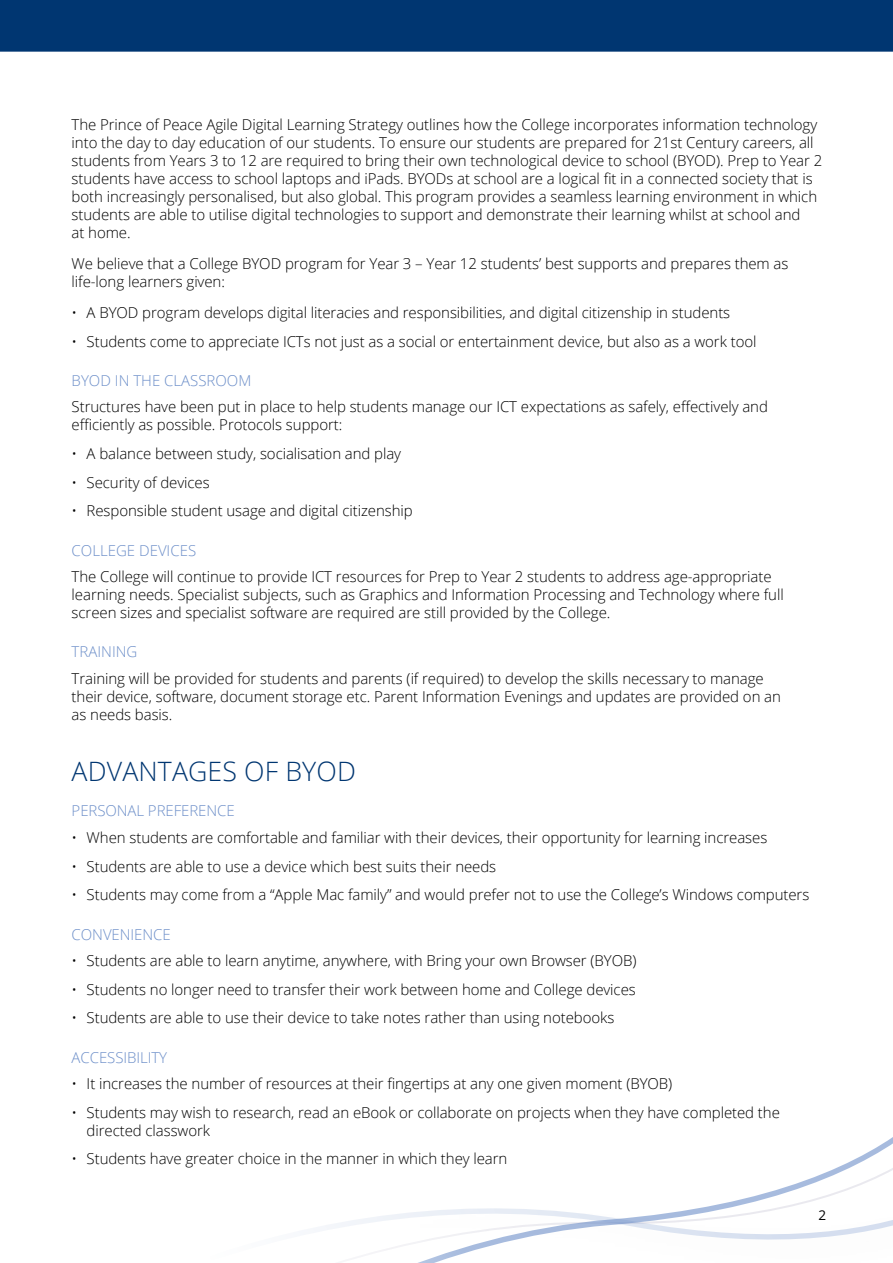
<style>
.page{position:relative;width:893px;height:1263px;background:#fff}
.page>*{position:absolute;margin:0;border:0;box-sizing:border-box;transform-origin:0 0}
.t1{font:300 26.7px "Open Sans";letter-spacing:.005em;color:#003671}
.t2{font:300 15px/18px "Open Sans";letter-spacing:-.005em;color:#000}
.t3{font:300 15px "Open Sans";letter-spacing:-.005em;color:#6d8fc9}
.t4{font:13.5px "Open Sans";color:#000}
</style>
<div class="page">
<svg style="left:325px;top:1137px;width:568px;height:126px"></svg>
<div style="left:0;top:0;width:893px;height:52px;background:#003671"></div>
<p class="t2" style="left:72px;top:116px;width:752px">The Prince of Peace Agile Digital Learning Strategy outlines how the College incorporates information technology into the day to day education of our students. To ensure our students are prepared for 21st Century careers, all students from Years 3 to 12 are required to bring their own technological device to school (BYOD). Prep to Year 2 students have access to school laptops and iPads. BYODs at school are a logical fit in a connected society that is both increasingly personalised, but also global. This program provides a seamless learning environment in which students are able to utilise digital technologies to support and demonstrate their learning whilst at school and<br>at home.</p>
<p class="t2" style="left:72px;top:254px;width:718px">We believe that a College BYOD program for Year 3 – Year 12 students’ best supports and prepares them as life-long learners given:</p>
<p class="t2" style="left:72px;top:303px;width:660px">• A BYOD program develops digital literacies and responsibilities, and digital citizenship in students</p>
<p class="t2" style="left:72px;top:332px;width:686px">• Students come to appreciate ICTs not just as a social or entertainment device, but also as a work tool</p>
<p class="t3" style="left:72px;top:370px;width:181px">BYOD IN THE CLASSROOM</p>
<p class="t2" style="left:72px;top:397px;width:698px">Structures have been put in place to help students manage our ICT expectations as safely, effectively and efficiently as possible. Protocols support:</p>
<p class="t2" style="left:72px;top:444px;width:331px">• A balance between study, socialisation and play</p>
<p class="t2" style="left:72px;top:473px;width:140px">• Security of devices</p>
<p class="t2" style="left:72px;top:501px;width:343px">• Responsible student usage and digital citizenship</p>
<p class="t3" style="left:72px;top:540px;width:126px">COLLEGE DEVICES</p>
<p class="t2" style="left:72px;top:567px;width:714px">The College will continue to provide ICT resources for Prep to Year 2 students to address age-appropriate learning needs. Specialist subjects, such as Graphics and Information Processing and Technology where full screen sizes and specialist software are required are still provided by the College.</p>
<p class="t3" style="left:72px;top:642px;width:67px">TRAINING</p>
<p class="t2" style="left:72px;top:669px;width:711px">Training will be provided for students and parents (if required) to develop the skills necessary to manage their device, software, document storage etc. Parent Information Evenings and updates are provided on an as needs basis.</p>
<h1 class="t1" style="left:72px;top:753px;width:286px">ADVANTAGES OF BYOD</h1>
<p class="t3" style="left:72px;top:801px;width:165px">PERSONAL PREFERENCE</p>
<p class="t2" style="left:72px;top:828px;width:697px">• When students are comfortable and familiar with their devices, their opportunity for learning increases</p>
<p class="t2" style="left:72px;top:857px;width:426px">• Students are able to use a device which best suits their needs</p>
<p class="t2" style="left:72px;top:885px;width:739px">• Students may come from a “Apple Mac family” and would prefer not to use the College’s Windows computers</p>
<p class="t3" style="left:72px;top:924px;width:101px">CONVENIENCE</p>
<p class="t2" style="left:72px;top:951px;width:566px">• Students are able to learn anytime, anywhere, with Bring your own Browser (BYOB)</p>
<p class="t2" style="left:72px;top:980px;width:566px">• Students no longer need to transfer their work between home and College devices</p>
<p class="t2" style="left:72px;top:1008px;width:544px">• Students are able to use their device to take notes rather than using notebooks</p>
<p class="t3" style="left:72px;top:1047px;width:97px">ACCESSIBILITY</p>
<p class="t2" style="left:72px;top:1074px;width:602px">• It increases the number of resources at their fingertips at any one given moment (BYOB)</p>
<p class="t2" style="left:87px;top:1103px;width:695px;text-indent:-15px">• Students may wish to research, read an eBook or collaborate on projects when they have completed the directed classwork</p>
<p class="t2" style="left:72px;top:1149px;width:437px">• Students have greater choice in the manner in which they learn</p>
<p class="t4" style="left:818px;top:1206px;width:9px">2</p>
</div>
